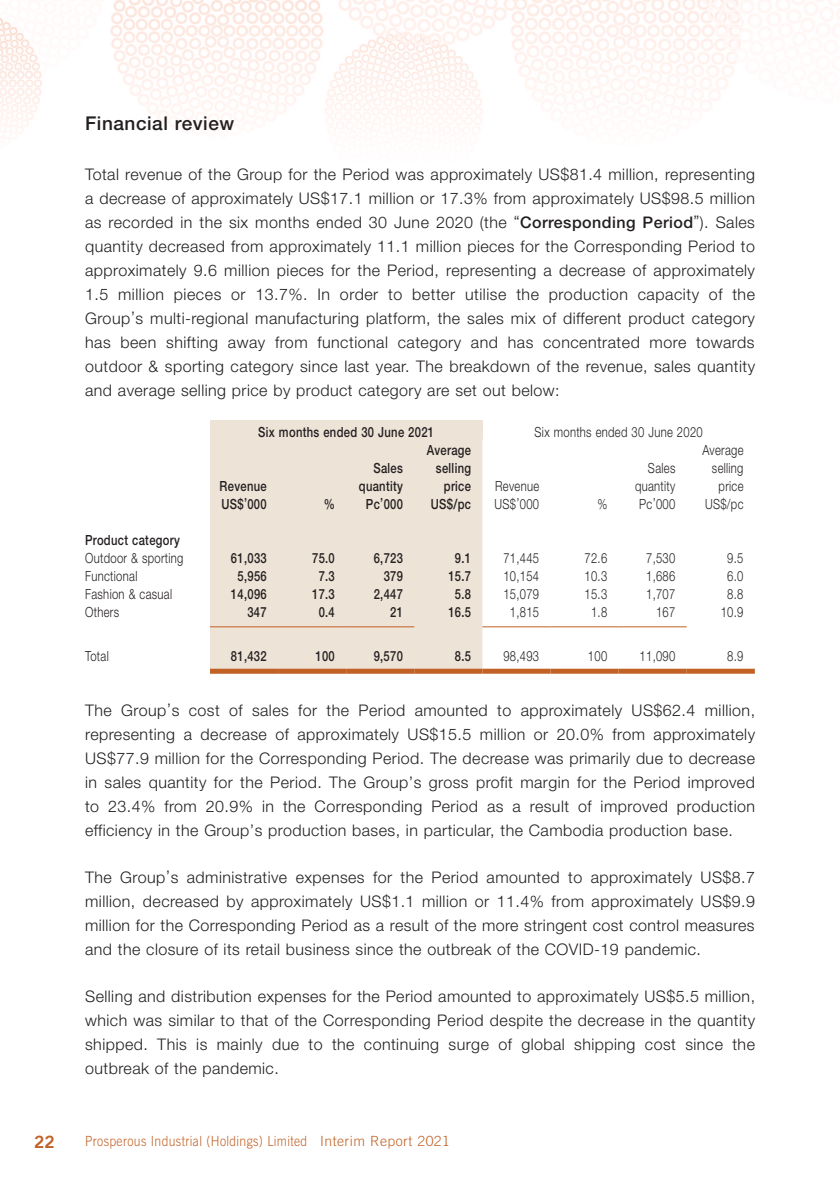
<style>
.page{position:relative;width:840px;height:1191px;background:#fff}
.page>*{position:absolute;margin:0;border:0;box-sizing:border-box;transform-origin:0 0}
.t1{font:500 19px "Helvetica Neue LT Std";letter-spacing:.03em;color:#231f20}
.t2{font:17px "Trade Gothic LT Std Bd 2";color:#c16125}
.t3{font:300 16px/24px "Helvetica Neue LT Std";letter-spacing:.03em;color:#231f20;text-align:justify}
.t4{font:300 14px/18px "Helvetica Neue LT Std";letter-spacing:.03em;color:#231f20;text-align:right;scale:.8 1}
.t5{font:500 14px/18px "Helvetica Neue LT Std";letter-spacing:.03em;color:#231f20;text-align:right;scale:.8 1}
.t6{font:300 14px "Trade Gothic LT Std";letter-spacing:.03em;color:#c16125;scale:.87 1}
.s1{font-weight:500}
</style>
<div class="page">
<img style="left:0;top:0;width:839px;height:674px">
<div style="left:210px;top:421px;width:272px;height:18px;background:#ede3d7"></div>
<div style="left:210px;top:439px;width:272px;height:229px;background:#ede3d7"></div>
<hr style="left:210px;top:626px;width:68px;height:1px;background:#c16125">
<hr style="left:278px;top:626px;width:68px;height:1px;background:#c16125">
<hr style="left:346px;top:626px;width:68px;height:1px;background:#c16125">
<hr style="left:482px;top:626px;width:68px;height:1px;background:#c16125">
<hr style="left:550px;top:626px;width:68px;height:1px;background:#c16125">
<hr style="left:618px;top:626px;width:68px;height:1px;background:#c16125">
<div style="left:210px;top:668px;width:68px;height:5px;background:#c16125"></div>
<div style="left:278px;top:668px;width:68px;height:5px;background:#c16125"></div>
<div style="left:346px;top:668px;width:68px;height:5px;background:#c16125"></div>
<div style="left:414px;top:668px;width:68px;height:5px;background:#c16125"></div>
<div style="left:482px;top:668px;width:68px;height:5px;background:#c16125"></div>
<div style="left:550px;top:668px;width:68px;height:5px;background:#c16125"></div>
<div style="left:618px;top:668px;width:68px;height:5px;background:#c16125"></div>
<div style="left:686px;top:668px;width:68px;height:5px;background:#c16125"></div>
<p class="t1" style="left:85px;top:112px;width:150px">Financial review</p>
<p class="t3" style="left:85px;top:162px;width:671px">Total revenue of the Group for the Period was approximately US$81.4 million, representing a decrease of approximately US$17.1 million or 17.3% from approximately US$98.5 million as recorded in the six months ended 30 June 2020 (the “<span class="s1">Corresponding Period</span>”). Sales quantity decreased from approximately 11.1 million pieces for the Corresponding Period to approximately 9.6 million pieces for the Period, representing a decrease of approximately 1.5 million pieces or 13.7%. In order to better utilise the production capacity of the Group’s multi-regional manufacturing platform, the sales mix of different product category has been shifting away from functional category and has concentrated more towards outdoor &amp; sporting category since last year. The breakdown of the revenue, sales quantity and average selling price by product category are set out below:</p>
<p class="t5" style="left:258px;top:423px;width:221px">Six months ended 30 June 2021</p>
<p class="t4" style="left:534px;top:423px;width:212px">Six months ended 30 June 2020</p>
<p class="t5" style="left:219px;top:477px;width:60px">Revenue</p>
<p class="t5" style="left:358px;top:459px;width:57px">Sales quantity</p>
<p class="t5" style="left:426px;top:441px;width:57px">Average selling price</p>
<p class="t4" style="left:495px;top:477px;width:57px">Revenue</p>
<p class="t4" style="left:634px;top:459px;width:52px">Sales quantity</p>
<p class="t4" style="left:702px;top:441px;width:53px">Average selling price</p>
<p class="t5" style="left:221px;top:495px;width:58px">US$’000</p>
<p class="t5" style="left:323px;top:495px;width:16px">%</p>
<p class="t5" style="left:365px;top:495px;width:48px">Pc’000</p>
<p class="t5" style="left:430px;top:495px;width:52px">US$/pc</p>
<p class="t4" style="left:494px;top:495px;width:57px">US$’000</p>
<p class="t4" style="left:597px;top:495px;width:14px">%</p>
<p class="t4" style="left:638px;top:495px;width:47px">Pc’000</p>
<p class="t4" style="left:704px;top:495px;width:50px">US$/pc</p>
<p class="t5" style="left:85px;top:531px;width:120px">Product category</p>
<p class="t4" style="left:85px;top:549px;width:124px">Outdoor &amp; sporting</p>
<p class="t5" style="left:231px;top:549px;width:46px">61,033</p>
<p class="t5" style="left:312px;top:549px;width:30px">75.0</p>
<p class="t5" style="left:373px;top:549px;width:38px">6,723</p>
<p class="t5" style="left:454px;top:549px;width:22px">9.1</p>
<p class="t4" style="left:503px;top:549px;width:46px">71,445</p>
<p class="t4" style="left:584px;top:549px;width:30px">72.6</p>
<p class="t4" style="left:645px;top:549px;width:38px">7,530</p>
<p class="t4" style="left:727px;top:549px;width:22px">9.5</p>
<p class="t4" style="left:85px;top:567px;width:67px">Functional</p>
<p class="t5" style="left:237px;top:567px;width:38px">5,956</p>
<p class="t5" style="left:318px;top:567px;width:22px">7.3</p>
<p class="t5" style="left:383px;top:567px;width:26px">379</p>
<p class="t5" style="left:448px;top:567px;width:30px">15.7</p>
<p class="t4" style="left:503px;top:567px;width:46px">10,154</p>
<p class="t4" style="left:584px;top:567px;width:30px">10.3</p>
<p class="t4" style="left:645px;top:567px;width:38px">1,686</p>
<p class="t4" style="left:727px;top:567px;width:22px">6.0</p>
<p class="t4" style="left:85px;top:585px;width:110px">Fashion &amp; casual</p>
<p class="t5" style="left:231px;top:585px;width:46px">14,096</p>
<p class="t5" style="left:312px;top:585px;width:30px">17.3</p>
<p class="t5" style="left:373px;top:585px;width:38px">2,447</p>
<p class="t5" style="left:454px;top:585px;width:22px">5.8</p>
<p class="t4" style="left:503px;top:585px;width:46px">15,079</p>
<p class="t4" style="left:584px;top:585px;width:30px">15.3</p>
<p class="t4" style="left:645px;top:585px;width:38px">1,707</p>
<p class="t4" style="left:727px;top:585px;width:22px">8.8</p>
<p class="t4" style="left:85px;top:603px;width:44px">Others</p>
<p class="t5" style="left:247px;top:603px;width:26px">347</p>
<p class="t5" style="left:318px;top:603px;width:22px">0.4</p>
<p class="t5" style="left:390px;top:603px;width:17px">21</p>
<p class="t5" style="left:448px;top:603px;width:30px">16.5</p>
<p class="t4" style="left:509px;top:603px;width:38px">1,815</p>
<p class="t4" style="left:590px;top:603px;width:22px">1.8</p>
<p class="t4" style="left:655px;top:603px;width:26px">167</p>
<p class="t4" style="left:720px;top:603px;width:30px">10.9</p>
<p class="t4" style="left:85px;top:646px;width:31px">Total</p>
<p class="t5" style="left:231px;top:646px;width:46px">81,432</p>
<p class="t5" style="left:315px;top:646px;width:26px">100</p>
<p class="t5" style="left:373px;top:646px;width:38px">9,570</p>
<p class="t5" style="left:454px;top:646px;width:22px">8.5</p>
<p class="t4" style="left:503px;top:646px;width:46px">98,493</p>
<p class="t4" style="left:587px;top:646px;width:26px">100</p>
<p class="t4" style="left:639px;top:646px;width:46px">11,090</p>
<p class="t4" style="left:727px;top:646px;width:22px">8.9</p>
<p class="t3" style="left:85px;top:698px;width:671px">The Group’s cost of sales for the Period amounted to approximately US$62.4 million, representing a decrease of approximately US$15.5 million or 20.0% from approximately US$77.9 million for the Corresponding Period. The decrease was primarily due to decrease in sales quantity for the Period. The Group’s gross profit margin for the Period improved to 23.4% from 20.9% in the Corresponding Period as a result of improved production efficiency in the Group’s production bases, in particular, the Cambodia production base.</p>
<p class="t3" style="left:85px;top:865px;width:671px">The Group’s administrative expenses for the Period amounted to approximately US$8.7 million, decreased by approximately US$1.1 million or 11.4% from approximately US$9.9 million for the Corresponding Period as a result of the more stringent cost control measures and the closure of its retail business since the outbreak of the COVID-19 pandemic.</p>
<p class="t3" style="left:85px;top:983px;width:671px">Selling and distribution expenses for the Period amounted to approximately US$5.5 million, which was similar to that of the Corresponding Period despite the decrease in the quantity shipped. This is mainly due to the continuing surge of global shipping cost since the outbreak of the pandemic.</p>
<p class="t2" style="left:34px;top:1131px;width:22px">22</p>
<p class="t6" style="left:85px;top:1132px;width:420px">Prosperous Industrial (Holdings) Limited Interim Report 2021</p>
</div>
